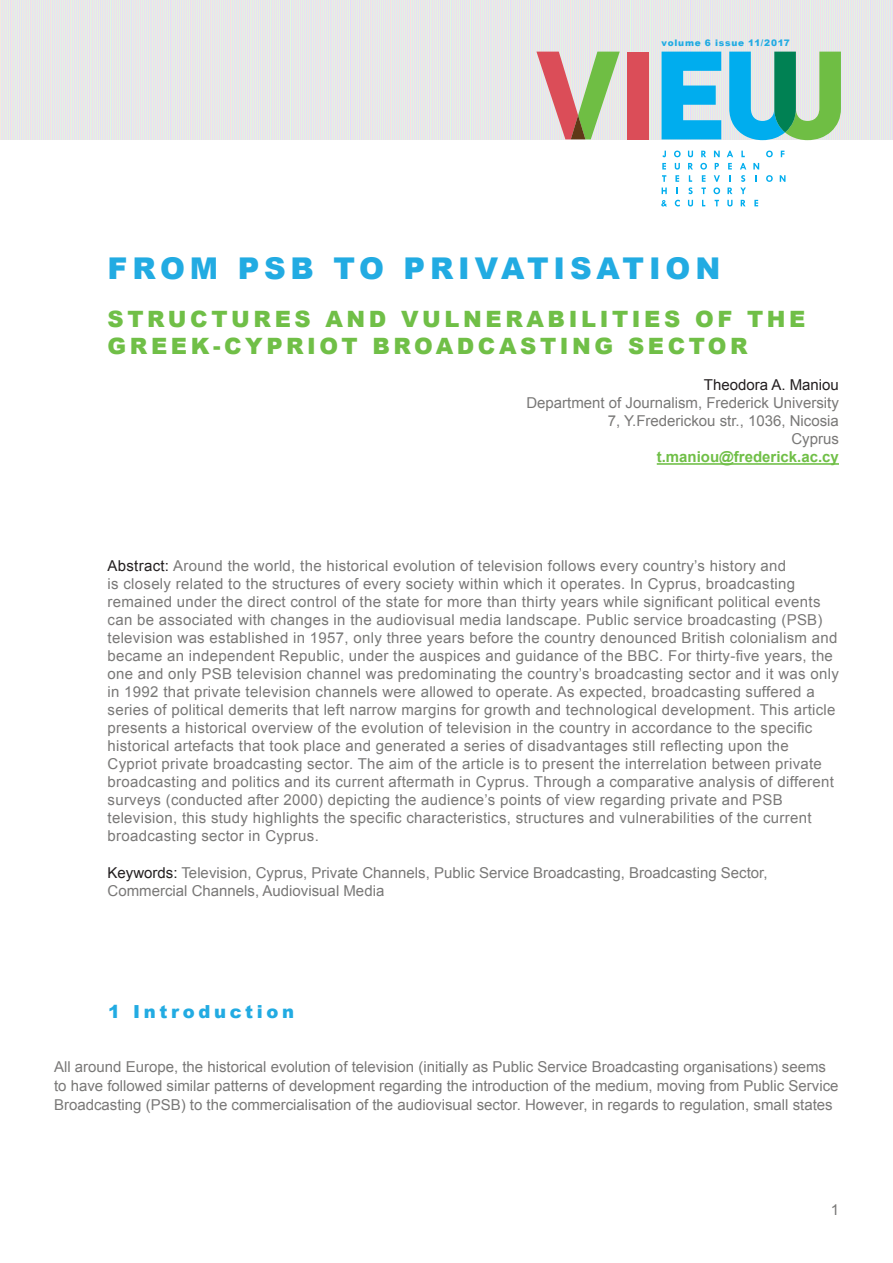
<style>
.page{position:relative;width:893px;height:1263px;background:#fff}
.page>*{position:absolute;margin:0;border:0;box-sizing:border-box;transform-origin:0 0}
.t1{font:900 30px "Arial";letter-spacing:.16em;color:#22abe2}
.t2{font:900 22.5px/27px "Arial";letter-spacing:.16em;color:#70bf47}
.t3{font:900 18px "Arial";letter-spacing:.2em;color:#22abe2}
.t4{font:15px/18px "Arial";letter-spacing:.02em;color:#797877}
.t5{font:15px/18px "Arial";color:#797877}
.t6{font:700 15px "Arial";color:#70bf47}
.t7{font:15px "Arial";color:#231f20}
.t8{font:900 9px "Arial";letter-spacing:.09em;color:#22abe2}
.s1{color:#231f20}
</style>
<div class="page">
<img style="left:0;top:0;width:893px;height:140px">
<div style="left:627px;top:52px;width:22px;height:87px;background:#db4d58"></div>
<svg style="left:662px;top:52px;width:59px;height:87px;background:#38bbec"></svg>
<svg style="left:729px;top:52px;width:112px;height:88px;background:#70c0ab"></svg>
<svg style="left:701px;top:151px;width:5px;height:6px"></svg>
<svg style="left:714px;top:151px;width:6px;height:6px"></svg>
<svg style="left:741px;top:151px;width:4px;height:6px"></svg>
<svg style="left:766px;top:151px;width:7px;height:6px"></svg>
<svg style="left:781px;top:151px;width:3px;height:6px"></svg>
<svg style="left:715px;top:163px;width:4px;height:6px"></svg>
<svg style="left:740px;top:163px;width:6px;height:6px"></svg>
<svg style="left:753px;top:163px;width:6px;height:6px"></svg>
<svg style="left:700px;top:163px;width:7px;height:19px"></svg>
<svg style="left:741px;top:175px;width:4px;height:7px"></svg>
<svg style="left:766px;top:175px;width:7px;height:7px"></svg>
<svg style="left:780px;top:175px;width:5px;height:7px"></svg>
<svg style="left:701px;top:188px;width:5px;height:6px"></svg>
<svg style="left:713px;top:175px;width:7px;height:19px"></svg>
<svg style="left:740px;top:188px;width:6px;height:6px"></svg>
<svg style="left:702px;top:200px;width:3px;height:6px"></svg>
<svg style="left:715px;top:200px;width:4px;height:6px"></svg>
<svg style="left:741px;top:200px;width:5px;height:6px"></svg>
<svg style="left:754px;top:200px;width:4px;height:6px"></svg>
<svg style="left:662px;top:151px;width:4px;height:6px"></svg>
<svg style="left:662px;top:163px;width:4px;height:6px"></svg>
<svg style="left:662px;top:175px;width:4px;height:7px"></svg>
<svg style="left:662px;top:188px;width:5px;height:6px"></svg>
<svg style="left:661px;top:200px;width:6px;height:6px"></svg>
<svg style="left:674px;top:151px;width:7px;height:6px"></svg>
<svg style="left:675px;top:163px;width:5px;height:19px"></svg>
<svg style="left:675px;top:200px;width:5px;height:6px"></svg>
<svg style="left:688px;top:151px;width:5px;height:6px"></svg>
<svg style="left:688px;top:163px;width:5px;height:6px"></svg>
<svg style="left:688px;top:175px;width:5px;height:19px"></svg>
<svg style="left:688px;top:200px;width:5px;height:6px"></svg>
<svg style="left:727px;top:151px;width:6px;height:6px"></svg>
<svg style="left:728px;top:163px;width:4px;height:6px"></svg>
<svg style="left:729px;top:175px;width:2px;height:7px"></svg>
<svg style="left:727px;top:188px;width:5px;height:6px"></svg>
<svg style="left:727px;top:200px;width:5px;height:6px"></svg>
<svg style="left:536px;top:52px;width:84px;height:87px;background:#c6b79d"></svg>
<hr style="left:657px;top:463px;width:182px;height:2px;background:#70bf47">
<p class="t8" style="left:661px;top:37px;width:130px">volume 6 issue 11/2017</p>
<h1 class="t1" style="left:108px;top:246px;width:614px">FROM PSB TO PRIVATISATION</h1>
<h2 class="t2" style="left:108px;top:305px;width:699px">STRUCTURES AND VULNERABILITIES OF THE<br>GREEK-CYPRIOT BROADCASTING SECTOR</h2>
<p class="t7" style="left:704px;top:375px;width:137px">Theodora A. Maniou</p>
<p class="t5" style="left:526px;top:394px;width:314px;text-align:right">Department of Journalism, Frederick University<br>7, Y.Frederickou str., 1036, Nicosia<br>Cyprus</p>
<p class="t6" style="left:657px;top:447px;width:184px">t.maniou@frederick.ac.cy</p>
<p class="t4" style="left:108px;top:557px;width:733px"><span class="s1">Abstract:</span> Around the world, the historical evolution of television follows every country’s history and<br>is closely related to the structures of every society within which it operates. In Cyprus, broadcasting remained under the direct control of the state for more than thirty years while significant political events can be associated with changes in the audiovisual media landscape. Public service broadcasting (PSB) television was established in 1957, only three years before the country denounced British colonialism and became an independent Republic, under the auspices and guidance of the BBC. For thirty-five years, the one and only PSB television channel was predominating the country’s broadcasting sector and it was only in 1992 that private television channels were allowed to operate. As expected, broadcasting suffered a series of political demerits that left narrow margins for growth and technological development. This article presents a historical overview of the evolution of television in the country in accordance to the specific historical artefacts that took place and generated a series of disadvantages still reflecting upon the Cypriot private broadcasting sector. The aim of the article is to present the interrelation between private broadcasting and politics and its current aftermath in Cyprus. Through a comparative analysis of different surveys (conducted after 2000) depicting the audience’s points of view regarding private and PSB television, this study highlights the specific characteristics, structures and vulnerabilities of the current broadcasting sector in Cyprus.</p>
<p class="t5" style="left:108px;top:864px;width:662px"><span class="s1">Keywords:</span> Television, Cyprus, Private Channels, Public Service Broadcasting, Broadcasting Sector,<br>Commercial Channels, Audiovisual Media</p>
<p class="t3" style="left:108px;top:998px;width:188px">1 Introduction</p>
<p class="t5" style="left:54px;top:1057px;width:786px;line-height:18.8px">All around Europe, the historical evolution of television (initially as Public Service Broadcasting organisations) seems to have followed similar patterns of development regarding the introduction of the medium, moving from Public Service<br>Broadcasting (PSB) to the commercialisation of the audiovisual sector. However, in regards to regulation, small states</p>
<p class="t4" style="left:831px;top:1201px;width:10px">1</p>
</div>
